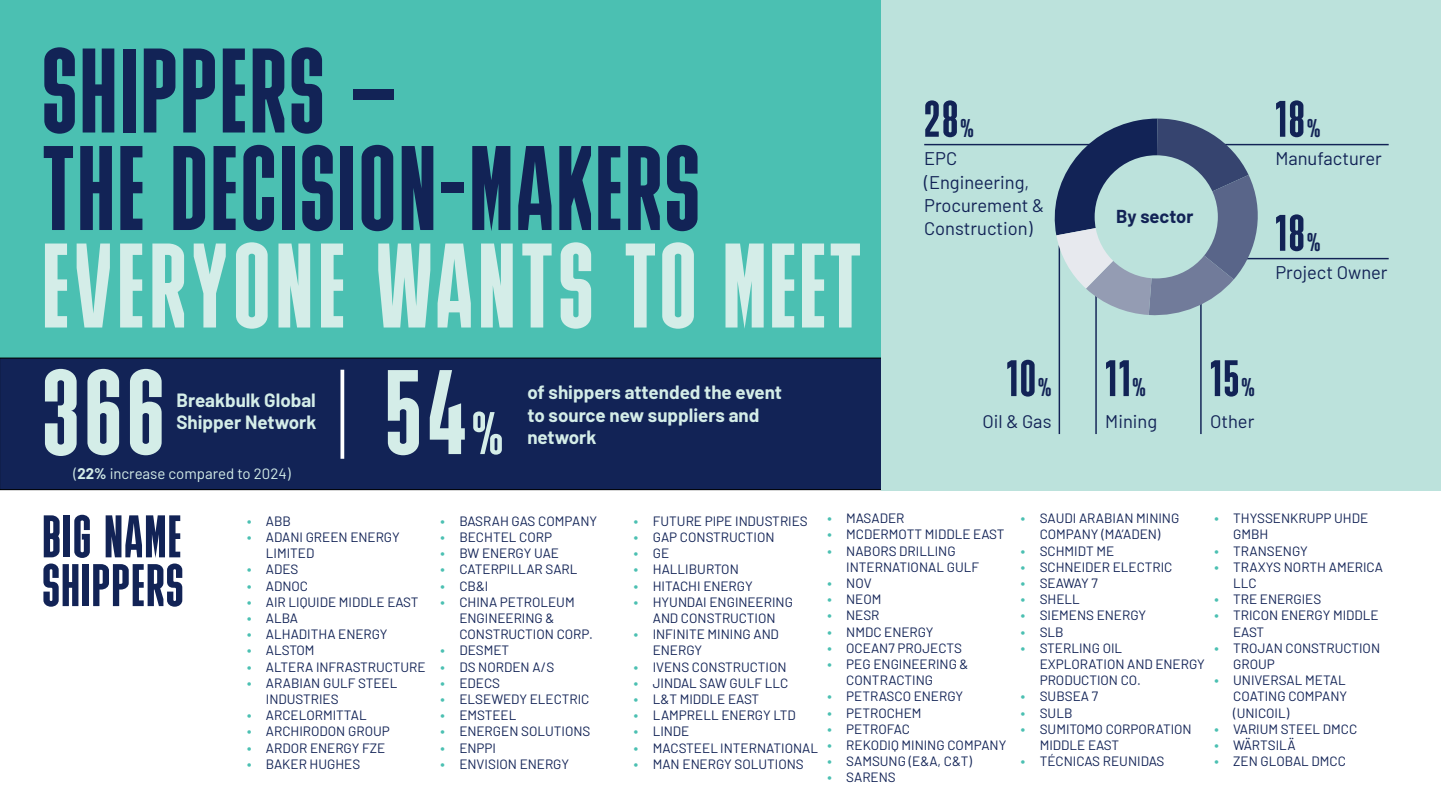
<style>
.page{position:relative;width:1441px;height:810px;background:#fff}
.page>*{position:absolute;margin:0;border:0;box-sizing:border-box;transform-origin:0 0}
.t1{font:120px/97.5px "Bulevar";letter-spacing:.03em;color:#122356}
.t2{font:120px "Bulevar";color:#d4ede8}
.t3{font:60px/48.8px "Bulevar";letter-spacing:.03em;color:#122356}
.t4{font:51.22px "Bulevar";letter-spacing:.05em;color:#122356}
.t5{font:700 18.75px/22.5px "Barlow";color:#d4ede8}
.t6{font:18.3px/23.4px "Barlow";color:#122356}
.t7{font:700 18.3px "Barlow";color:#122356}
.t8{font:15px "Barlow";color:#d4ede8}
.t9{font:13.5px/16.2px "Barlow";color:#122356}
.s1{color:#d4ede8}
.s2{font-size:60px}
.s3{font-weight:700}
.s4{font-size:25.58px}
.s5{font-family:"Farnham Display";color:#4bc0b2}
</style>
<div class="page">
<div style="left:0;top:0;width:889px;height:359px;background:#4bc0b2"></div>
<div style="left:0;top:358px;width:881px;height:132px;background:#122356"></div>
<div style="left:881px;top:0;width:559px;height:491px;background:#bce2dc"></div>
<svg style="left:340px;top:370px;width:4px;height:89px"></svg>
<hr style="left:924px;top:144px;width:193px;height:1px;background:#122356">
<hr style="left:1221px;top:144px;width:167px;height:1px;background:#122356">
<hr style="left:1221px;top:258px;width:167px;height:1px;background:#122356">
<hr style="left:1058px;top:246px;width:1px;height:188px;background:#122356">
<hr style="left:1095px;top:294px;width:1px;height:140px;background:#122356">
<hr style="left:1199px;top:294px;width:2px;height:140px;background:#122356">
<svg style="left:1046px;top:119px;width:218px;height:198px"></svg>
<div style="left:1094px;top:155px;width:123px;height:123px;background:#bce2dc;border-radius:50%"></div>
<p class="t1" style="left:43px;top:43px;width:820px">SHIPPERS<br>THE DECISION-MAKERS<br><span class="s1">EVERYONE WANTS TO MEET</span></p>
<p class="t2" style="left:43px;top:345px;width:123px">366</p>
<p class="t2" style="left:385px;top:345px;width:119px">54<span class="s2">%</span></p>
<p class="t5" style="left:176px;top:388px;width:141px">Breakbulk Global<br>Shipper Network</p>
<p class="t5" style="left:527px;top:380px;width:256px">of shippers attended the event to source new suppliers and network</p>
<p class="t8" style="left:74px;top:463px;width:218px">(<span class="s3">22%</span> increase compared to 2024)</p>
<p class="t4" style="left:924px;top:90px;width:51px">28<span class="s4">%</span></p>
<p class="t4" style="left:1275px;top:90px;width:46px">18<span class="s4">%</span></p>
<p class="t6" style="left:924px;top:145px;width:121px">EPC (Engineering,<br>Procurement &amp;<br>Construction)</p>
<p class="t6" style="left:1275px;top:145px;width:108px">Manufacturer</p>
<p class="t6" style="left:1275px;top:259px;width:114px">Project Owner</p>
<p class="t7" style="left:1116px;top:203px;width:79px">By sector</p>
<p class="t4" style="left:1275px;top:204px;width:46px">18<span class="s4">%</span></p>
<p class="t4" style="left:1006px;top:350px;width:46px">10<span class="s4">%</span></p>
<p class="t4" style="left:1105px;top:350px;width:42px">11<span class="s4">%</span></p>
<p class="t4" style="left:1209px;top:350px;width:46px">15<span class="s4">%</span></p>
<p class="t6" style="left:982px;top:408px;width:70px">Oil &amp; Gas</p>
<p class="t6" style="left:1105px;top:408px;width:53px">Mining</p>
<p class="t6" style="left:1209px;top:408px;width:46px">Other</p>
<p class="t3" style="left:43px;top:512px;width:142px">BIG NAME<br>SHIPPERS</p>
<p class="t9" style="left:247px;top:512px;width:46px"><span class="s5">•</span> ABB</p>
<p class="t9" style="left:266px;top:528px;width:135px;text-indent:-19px"><span class="s5">•</span> ADANI GREEN ENERGY<br>LIMITED</p>
<p class="t9" style="left:247px;top:560px;width:53px"><span class="s5">•</span> ADES</p>
<p class="t9" style="left:247px;top:577px;width:63px"><span class="s5">•</span> ADNOC</p>
<p class="t9" style="left:247px;top:593px;width:173px"><span class="s5">•</span> AIR LIQUIDE MIDDLE EAST</p>
<p class="t9" style="left:247px;top:609px;width:53px"><span class="s5">•</span> ALBA</p>
<p class="t9" style="left:247px;top:625px;width:142px"><span class="s5">•</span> ALHADITHA ENERGY</p>
<p class="t9" style="left:247px;top:641px;width:69px"><span class="s5">•</span> ALSTOM</p>
<p class="t9" style="left:247px;top:658px;width:180px"><span class="s5">•</span> ALTERA INFRASTRUCTURE</p>
<p class="t9" style="left:266px;top:674px;width:133px;text-indent:-19px"><span class="s5">•</span> ARABIAN GULF STEEL<br>INDUSTRIES</p>
<p class="t9" style="left:247px;top:706px;width:121px"><span class="s5">•</span> ARCELORMITTAL</p>
<p class="t9" style="left:247px;top:722px;width:144px"><span class="s5">•</span> ARCHIRODON GROUP</p>
<p class="t9" style="left:247px;top:739px;width:140px"><span class="s5">•</span> ARDOR ENERGY FZE</p>
<p class="t9" style="left:247px;top:755px;width:115px"><span class="s5">•</span> BAKER HUGHES</p>
<p class="t9" style="left:440px;top:512px;width:158px"><span class="s5">•</span> BASRAH GAS COMPANY</p>
<p class="t9" style="left:440px;top:528px;width:113px"><span class="s5">•</span> BECHTEL CORP</p>
<p class="t9" style="left:440px;top:544px;width:120px"><span class="s5">•</span> BW ENERGY UAE</p>
<p class="t9" style="left:440px;top:560px;width:139px"><span class="s5">•</span> CATERPILLAR SARL</p>
<p class="t9" style="left:440px;top:577px;width:50px"><span class="s5">•</span> CB&amp;I</p>
<p class="t9" style="left:459px;top:593px;width:135px;text-indent:-19px"><span class="s5">•</span> CHINA PETROLEUM<br>ENGINEERING &amp;<br>CONSTRUCTION CORP.</p>
<p class="t9" style="left:440px;top:641px;width:71px"><span class="s5">•</span> DESMET</p>
<p class="t9" style="left:440px;top:658px;width:115px"><span class="s5">•</span> DS NORDEN A/S</p>
<p class="t9" style="left:440px;top:674px;width:61px"><span class="s5">•</span> EDECS</p>
<p class="t9" style="left:440px;top:690px;width:151px"><span class="s5">•</span> ELSEWEDY ELECTRIC</p>
<p class="t9" style="left:440px;top:706px;width:78px"><span class="s5">•</span> EMSTEEL</p>
<p class="t9" style="left:440px;top:722px;width:152px"><span class="s5">•</span> ENERGEN SOLUTIONS</p>
<p class="t9" style="left:440px;top:739px;width:57px"><span class="s5">•</span> ENPPI</p>
<p class="t9" style="left:440px;top:755px;width:130px"><span class="s5">•</span> ENVISION ENERGY</p>
<p class="t9" style="left:633px;top:512px;width:176px"><span class="s5">•</span> FUTURE PIPE INDUSTRIES</p>
<p class="t9" style="left:633px;top:528px;width:142px"><span class="s5">•</span> GAP CONSTRUCTION</p>
<p class="t9" style="left:633px;top:544px;width:37px"><span class="s5">•</span> GE</p>
<p class="t9" style="left:633px;top:560px;width:107px"><span class="s5">•</span> HALLIBURTON</p>
<p class="t9" style="left:633px;top:577px;width:120px"><span class="s5">•</span> HITACHI ENERGY</p>
<p class="t9" style="left:633px;top:593px;width:161px;text-align:center"><span class="s5">•</span> HYUNDAI ENGINEERING<br>AND CONSTRUCTION</p>
<p class="t9" style="left:652px;top:625px;width:128px;text-indent:-19px"><span class="s5">•</span> INFINITE MINING AND<br>ENERGY</p>
<p class="t9" style="left:633px;top:658px;width:154px"><span class="s5">•</span> IVENS CONSTRUCTION</p>
<p class="t9" style="left:633px;top:674px;width:156px"><span class="s5">•</span> JINDAL SAW GULF LLC</p>
<p class="t9" style="left:633px;top:690px;width:127px"><span class="s5">•</span> L&amp;T MIDDLE EAST</p>
<p class="t9" style="left:633px;top:706px;width:164px"><span class="s5">•</span> LAMPRELL ENERGY LTD</p>
<p class="t9" style="left:633px;top:722px;width:57px"><span class="s5">•</span> LINDE</p>
<p class="t9" style="left:633px;top:739px;width:186px"><span class="s5">•</span> MACSTEEL INTERNATIONAL</p>
<p class="t9" style="left:633px;top:755px;width:172px"><span class="s5">•</span> MAN ENERGY SOLUTIONS</p>
<p class="t9" style="left:827px;top:509px;width:79px"><span class="s5">•</span> MASADER</p>
<p class="t9" style="left:827px;top:525px;width:179px"><span class="s5">•</span> MCDERMOTT MIDDLE EAST</p>
<p class="t9" style="left:846px;top:542px;width:134px;text-indent:-19px"><span class="s5">•</span> NABORS DRILLING<br>INTERNATIONAL GULF</p>
<p class="t9" style="left:827px;top:574px;width:46px"><span class="s5">•</span> NOV</p>
<p class="t9" style="left:827px;top:590px;width:56px"><span class="s5">•</span> NEOM</p>
<p class="t9" style="left:827px;top:606px;width:54px"><span class="s5">•</span> NESR</p>
<p class="t9" style="left:827px;top:623px;width:108px"><span class="s5">•</span> NMDC ENERGY</p>
<p class="t9" style="left:827px;top:639px;width:136px"><span class="s5">•</span> OCEAN7 PROJECTS</p>
<p class="t9" style="left:846px;top:655px;width:124px;text-indent:-19px"><span class="s5">•</span> PEG ENGINEERING &amp;<br>CONTRACTING</p>
<p class="t9" style="left:827px;top:687px;width:137px"><span class="s5">•</span> PETRASCO ENERGY</p>
<p class="t9" style="left:827px;top:704px;width:96px"><span class="s5">•</span> PETROCHEM</p>
<p class="t9" style="left:827px;top:720px;width:84px"><span class="s5">•</span> PETROFAC</p>
<p class="t9" style="left:827px;top:736px;width:181px"><span class="s5">•</span> REKODIQ MINING COMPANY</p>
<p class="t9" style="left:827px;top:752px;width:146px"><span class="s5">•</span> SAMSUNG (E&amp;A, C&amp;T)</p>
<p class="t9" style="left:827px;top:768px;width:70px"><span class="s5">•</span> SARENS</p>
<p class="t9" style="left:1020px;top:509px;width:160px;text-align:center"><span class="s5">•</span> SAUDI ARABIAN MINING<br>COMPANY (MA’ADEN)</p>
<p class="t9" style="left:1020px;top:542px;width:95px"><span class="s5">•</span> SCHMIDT ME</p>
<p class="t9" style="left:1020px;top:558px;width:153px"><span class="s5">•</span> SCHNEIDER ELECTRIC</p>
<p class="t9" style="left:1020px;top:574px;width:79px"><span class="s5">•</span> SEAWAY 7</p>
<p class="t9" style="left:1020px;top:590px;width:61px"><span class="s5">•</span> SHELL</p>
<p class="t9" style="left:1020px;top:606px;width:127px"><span class="s5">•</span> SIEMENS ENERGY</p>
<p class="t9" style="left:1020px;top:623px;width:45px"><span class="s5">•</span> SLB</p>
<p class="t9" style="left:1039px;top:639px;width:167px;text-indent:-19px"><span class="s5">•</span> STERLING OIL<br>EXPLORATION AND ENERGY<br>PRODUCTION CO.</p>
<p class="t9" style="left:1020px;top:687px;width:79px"><span class="s5">•</span> SUBSEA 7</p>
<p class="t9" style="left:1020px;top:704px;width:53px"><span class="s5">•</span> SULB</p>
<p class="t9" style="left:1039px;top:720px;width:153px;text-indent:-19px"><span class="s5">•</span> SUMITOMO CORPORATION<br>MIDDLE EAST</p>
<p class="t9" style="left:1020px;top:752px;width:145px"><span class="s5">•</span> TÉCNICAS REUNIDAS</p>
<p class="t9" style="left:1232px;top:509px;width:137px;text-indent:-19px"><span class="s5">•</span> THYSSENKRUPP UHDE<br>GMBH</p>
<p class="t9" style="left:1213px;top:542px;width:95px"><span class="s5">•</span> TRANSENGY</p>
<p class="t9" style="left:1232px;top:558px;width:151px;text-indent:-19px"><span class="s5">•</span> TRAXYS NORTH AMERICA<br>LLC</p>
<p class="t9" style="left:1213px;top:590px;width:109px"><span class="s5">•</span> TRE ENERGIES</p>
<p class="t9" style="left:1232px;top:606px;width:147px;text-indent:-19px"><span class="s5">•</span> TRICON ENERGY MIDDLE<br>EAST</p>
<p class="t9" style="left:1232px;top:639px;width:148px;text-indent:-19px"><span class="s5">•</span> TROJAN CONSTRUCTION<br>GROUP</p>
<p class="t9" style="left:1232px;top:671px;width:116px;text-align:justify;text-indent:-19px"><span class="s5">•</span> UNIVERSAL METAL COATING COMPANY (UNICOIL)</p>
<p class="t9" style="left:1213px;top:720px;width:145px"><span class="s5">•</span> VARIUM STEEL DMCC</p>
<p class="t9" style="left:1213px;top:736px;width:83px"><span class="s5">•</span> WÄRTSILÄ</p>
<p class="t9" style="left:1213px;top:752px;width:133px"><span class="s5">•</span> ZEN GLOBAL DMCC</p>
</div>
